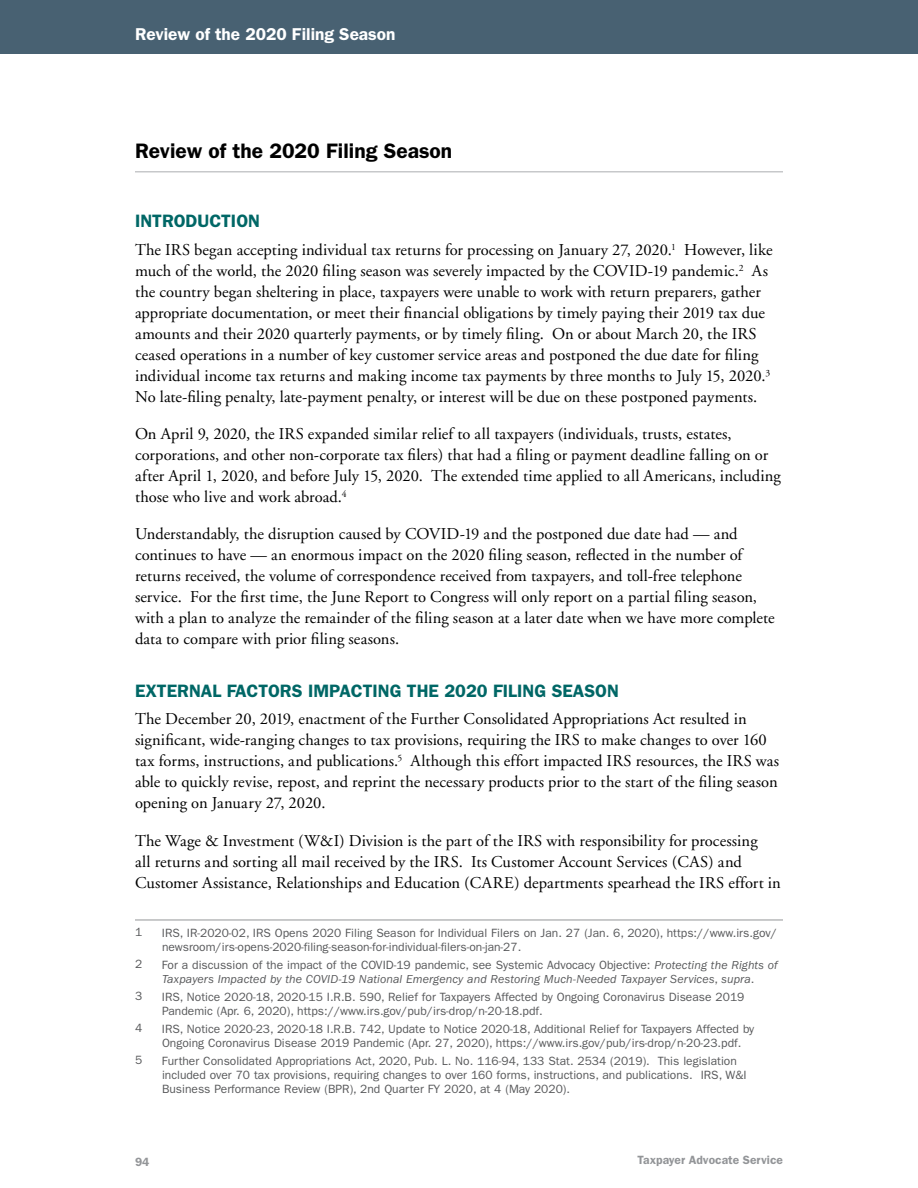
<style>
.page{position:relative;width:918px;height:1188px;background:#fff}
.page>*{position:absolute;margin:0;border:0;box-sizing:border-box;transform-origin:0 0}
.Section_Head_w_under{font:600 21px "Franklin Gothic";color:#000}
.Subhead_1{font:600 18px "Franklin Gothic";color:#006766}
.t1{font:600 17.25px "Franklin Gothic";color:#fff}
.Body_Text{font:16.5px/21px "Adobe Garamond";letter-spacing:.005em;color:#000}
.IGNORE_Footnote{font:12px/14.4px "Franklin Gothic";color:#58595b}
.IGNORE_Footnote-2{font:italic 12px/14.4px "Franklin Gothic";letter-spacing:.01em;color:#58595b}
.t2{font:600 12px "Franklin Gothic";color:#939598}
.s1{font-style:normal}
</style>
<div class="page">
<div style="left:0;top:0;width:918px;height:54px;background:#486172"></div>
<hr style="left:135px;top:171px;width:648px;height:1px;background:#c7c8ca">
<hr style="left:135px;top:920px;width:648px;height:1px;background:#939598">
<p class="t1" style="left:135px;top:24px;width:262px">Review of the 2020 Filing Season</p>
<p class="Section_Head_w_under" style="left:135px;top:138px;width:319px">Review of the 2020 Filing Season</p>
<p class="Subhead_1" style="left:135px;top:210px;width:127px">INTRODUCTION</p>
<p class="Body_Text" style="left:135px;top:240px;width:639px">The IRS began accepting individual tax returns for processing on January 27, 2020.<sup>1</sup> However, like much of the world, the 2020 filing season was severely impacted by the COVID-19 pandemic.<sup>2</sup> As the country began sheltering in place, taxpayers were unable to work with return preparers, gather appropriate documentation, or meet their financial obligations by timely paying their 2019 tax due amounts and their 2020 quarterly payments, or by timely filing. On or about March 20, the IRS ceased operations in a number of key customer service areas and postponed the due date for filing individual income tax returns and making income tax payments by three months to July 15, 2020.<sup>3<br></sup>No late-filing penalty, late-payment penalty, or interest will be due on these postponed payments.</p>
<p class="Body_Text" style="left:135px;top:424px;width:647px">On April 9, 2020, the IRS expanded similar relief to all taxpayers (individuals, trusts, estates, corporations, and other non-corporate tax filers) that had a filing or payment deadline falling on or after April 1, 2020, and before July 15, 2020. The extended time applied to all Americans, including those who live and work abroad.<sup>4</sup></p>
<p class="Body_Text" style="left:135px;top:524px;width:641px">Understandably, the disruption caused by COVID-19 and the postponed due date had — and continues to have — an enormous impact on the 2020 filing season, reflected in the number of returns received, the volume of correspondence received from taxpayers, and toll-free telephone service. For the first time, the June Report to Congress will only report on a partial filing season, with a plan to analyze the remainder of the filing season at a later date when we have more complete data to compare with prior filing seasons.</p>
<p class="Subhead_1" style="left:135px;top:680px;width:486px">EXTERNAL FACTORS IMPACTING THE 2020 FILING SEASON</p>
<p class="Body_Text" style="left:135px;top:709px;width:646px">The December 20, 2019, enactment of the Further Consolidated Appropriations Act resulted in significant, wide-ranging changes to tax provisions, requiring the IRS to make changes to over 160 tax forms, instructions, and publications.<sup>5</sup> Although this effort impacted IRS resources, the IRS was able to quickly revise, repost, and reprint the necessary products prior to the start of the filing season opening on January 27, 2020.</p>
<p class="Body_Text" style="left:135px;top:830px;width:647px">The Wage &amp; Investment (W&amp;I) Division is the part of the IRS with responsibility for processing<br>all returns and sorting all mail received by the IRS. Its Customer Account Services (CAS) and<br>Customer Assistance, Relationships and Education (CARE) departments spearhead the IRS effort in</p>
<p class="IGNORE_Footnote" style="left:135px;top:925px;width:9px">1</p>
<p class="IGNORE_Footnote" style="left:162px;top:925px;width:616px">IRS, IR-2020-02, IRS Opens 2020 Filing Season for Individual Filers on Jan. 27 (Jan. 6, 2020), https://www.irs.gov/ newsroom/irs-opens-2020-filing-season-for-individual-filers-on-jan-27.</p>
<p class="IGNORE_Footnote" style="left:135px;top:957px;width:9px">2</p>
<p class="IGNORE_Footnote-2" style="left:162px;top:958px;width:617px"><span class="s1">For a discussion of the impact of the COVID-19 pandemic, see Systemic Advocacy Objective:</span> Protecting the Rights of<br>Taxpayers Impacted by the COVID-19 National Emergency and Restoring Much-Needed Taxpayer Services<span class="s1">,</span> supra<span class="s1">.</span></p>
<p class="IGNORE_Footnote" style="left:135px;top:989px;width:9px">3</p>
<p class="IGNORE_Footnote" style="left:162px;top:989px;width:584px">IRS, Notice 2020-18, 2020-15 I.R.B. 590, Relief for Taxpayers Affected by Ongoing Coronavirus Disease 2019<br>Pandemic (Apr. 6, 2020), https://www.irs.gov/pub/irs-drop/n-20-18.pdf.</p>
<p class="IGNORE_Footnote" style="left:135px;top:1021px;width:9px">4</p>
<p class="IGNORE_Footnote" style="left:162px;top:1021px;width:594px">IRS, Notice 2020-23, 2020-18 I.R.B. 742, Update to Notice 2020-18, Additional Relief for Taxpayers Affected by<br>Ongoing Coronavirus Disease 2019 Pandemic (Apr. 27, 2020), https://www.irs.gov/pub/irs-drop/n-20-23.pdf.</p>
<p class="IGNORE_Footnote" style="left:135px;top:1053px;width:9px">5</p>
<p class="IGNORE_Footnote" style="left:162px;top:1054px;width:586px">Further Consolidated Appropriations Act, 2020, Pub. L. No. 116-94, 133 Stat. 2534 (2019). This legislation included over 70 tax provisions, requiring changes to over 160 forms, instructions, and publications. IRS, W&amp;I<br>Business Performance Review (BPR), 2nd Quarter FY 2020, at 4 (May 2020).</p>
<p class="t2" style="left:135px;top:1154px;width:16px">94</p>
<p class="t2" style="left:638px;top:1153px;width:147px">Taxpayer Advocate Service</p>
</div>
